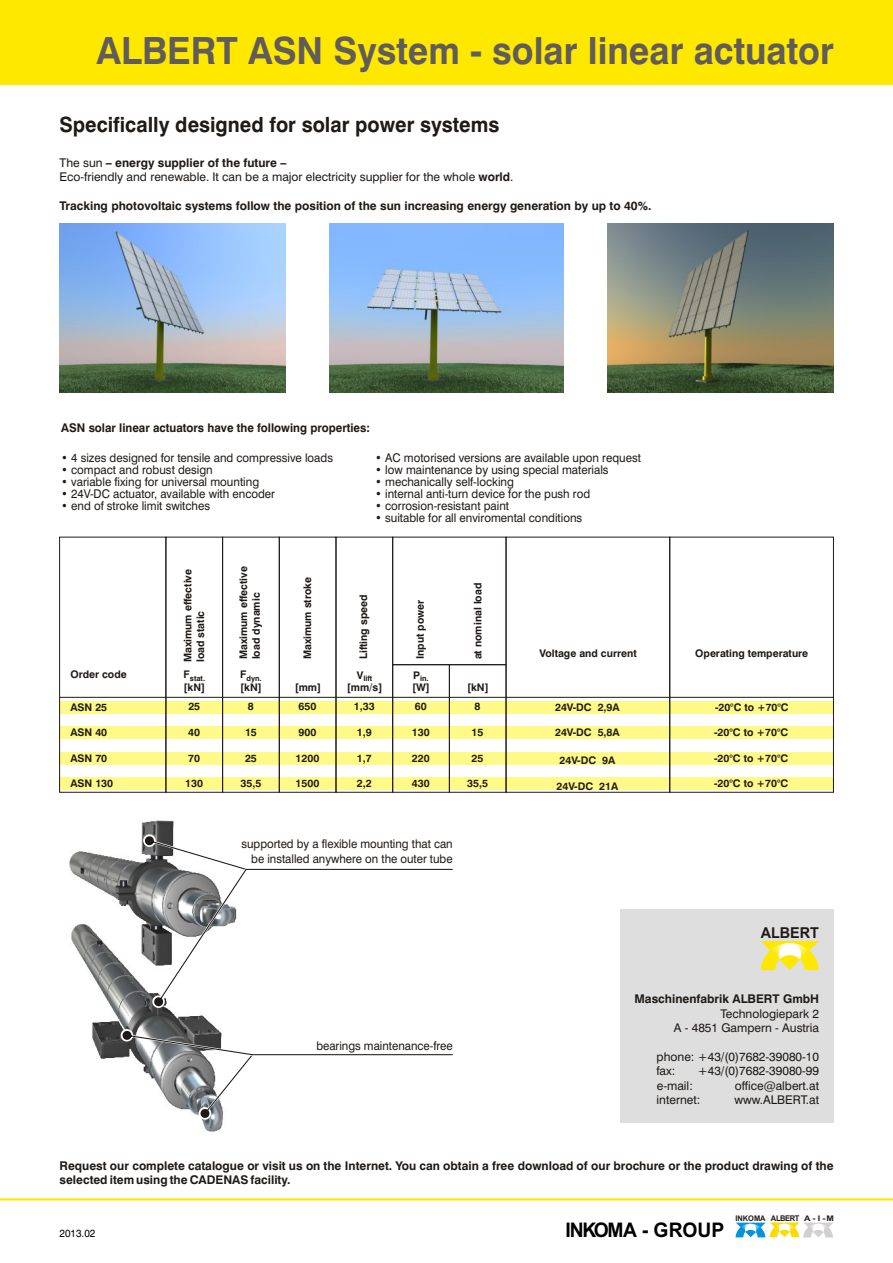
<style>
.page{position:relative;width:893px;height:1263px;background:#fff}
.page>*{position:absolute;margin:0;border:0;box-sizing:border-box;transform-origin:0 0}
.t1{font:700 37.5px "Swiss 721 BT";color:#615c5c;scale:.96 1}
.t2{font:700 21px "Swiss 721 BT";color:#1f1a17;scale:.96 1}
.t3{font:700 20.1px "Arial";letter-spacing:-.02em;color:#000;scale:.96 1}
.t4{font:700 15px "Arial";color:#1f1a17;scale:.96 1}
.t5{font:12px "Swiss 721 BT";color:#1f1a17;scale:.96 1}
.t6{font:700 12px/14.4px "Swiss 721 BT";color:#1f1a17}
.t7{font:12px/14.4px "Swiss 721 BT";color:#1f1a17}
.t8{font:12px/14.4px "Swiss 721 BT";color:#1f1a17;text-align:right;scale:.95 1}
.t9{font:700 12px "Swiss 721 BT";color:#1f1a17;scale:.96 1}
.t10{font:700 10.5px/12.6px "Swiss 721 BT";color:#1f1a17}
.t11{font:10.5px "Swiss 721 BT";color:#000;scale:.96 1}
.t12{font:700 7.8px "Arial";color:#1f1a17;scale:.96 1}
.t13{font:700 7.5px "Swiss 721 BT";color:#1f1a17}
.s1{font-weight:700}
.s2{font-size:7.95px}
</style>
<div class="page">
<img style="left:608px;top:224px;width:225px;height:169px">
<img style="left:60px;top:224px;width:225px;height:169px">
<img style="left:329px;top:224px;width:235px;height:169px">
<img style="left:69px;top:820px;width:154px;height:312px">
<svg style="left:121px;top:1029px;width:332px;height:91px"></svg>
<svg style="left:143px;top:834px;width:310px;height:174px"></svg>
<svg style="left:735px;top:1222px;width:98px;height:15px"></svg>
<div style="left:0;top:0;width:893px;height:85px;background:#ffe800"></div>
<hr style="left:0;top:1198px;width:893px;height:2px;background:#ffe800">
<div style="left:60px;top:701px;width:773px;height:12px;background:#fffa87"></div>
<div style="left:60px;top:726px;width:773px;height:13px;background:#fffa87"></div>
<div style="left:60px;top:752px;width:773px;height:12px;background:#fffa87"></div>
<div style="left:60px;top:777px;width:773px;height:13px;background:#fffa87"></div>
<hr style="left:60px;top:697px;width:773px;height:1px;background:#1f1a17">
<div style="left:59px;top:537px;width:107px;height:256px;border:1px solid #1f1a17"></div>
<div style="left:506px;top:537px;width:164px;height:256px;border:1px solid #1f1a17"></div>
<div style="left:222px;top:537px;width:58px;height:256px;border:1px solid #1f1a17"></div>
<div style="left:279px;top:537px;width:57px;height:256px;border:1px solid #1f1a17"></div>
<div style="left:336px;top:537px;width:57px;height:256px;border:1px solid #1f1a17"></div>
<div style="left:392px;top:537px;width:114px;height:128px;border:1px solid #1f1a17"></div>
<div style="left:392px;top:664px;width:58px;height:129px;border:1px solid #1f1a17"></div>
<div style="left:449px;top:664px;width:57px;height:129px;border:1px solid #1f1a17"></div>
<div style="left:669px;top:537px;width:165px;height:256px;border:1px solid #1f1a17"></div>
<div style="left:620px;top:909px;width:213px;height:213px;background:#dedede"></div>
<svg style="left:761px;top:941px;width:58px;height:29px"></svg>
<h1 class="t1" style="left:96px;top:35px;width:770px">ALBERT ASN System - solar linear actuator</h1>
<h2 class="t2" style="left:60px;top:116px;width:460px">Specifically designed for solar power systems</h2>
<p class="t7" style="left:60px;top:156px;width:456px">The sun <span class="s1">– energy supplier of the future –<br></span>Eco-friendly and renewable. It can be a major electricity supplier for the whole <span class="s1">world</span>.</p>
<p class="t6" style="left:60px;top:200px;width:593px">Tracking photovoltaic systems follow the position of the sun increasing energy generation by up to 40%.</p>
<p class="t9" style="left:61px;top:422px;width:323px">ASN solar linear actuators have the following properties:</p>
<p class="t5" style="left:61px;top:452px;width:285px">• 4 sizes designed for tensile and compressive loads</p>
<p class="t5" style="left:61px;top:464px;width:159px">• compact and robust design</p>
<p class="t5" style="left:61px;top:476px;width:208px">• variable fixing for universal mounting</p>
<p class="t5" style="left:61px;top:488px;width:224px">• 24V-DC actuator, available with encoder</p>
<p class="t5" style="left:61px;top:500px;width:157px">• end of stroke limit switches</p>
<p class="t5" style="left:375px;top:452px;width:278px">• AC motorised versions are available upon request</p>
<p class="t5" style="left:375px;top:464px;width:245px">• low maintenance by using special materials</p>
<p class="t5" style="left:375px;top:476px;width:146px">• mechanically self-locking</p>
<p class="t5" style="left:375px;top:488px;width:226px">• internal anti-turn device for the push rod</p>
<p class="t5" style="left:375px;top:500px;width:141px">• corrosion-resistant paint</p>
<p class="t5" style="left:375px;top:512px;width:217px">• suitable for all enviromental conditions</p>
<p class="t10" style="left:183px;top:662px;width:95px;rotate:-90deg">Maximum effective load static</p>
<p class="t10" style="left:238px;top:659px;width:95px;rotate:-90deg">Maximum effective load dynamic</p>
<p class="t10" style="left:302px;top:659px;width:84px;rotate:-90deg">Maximum stroke</p>
<p class="t10" style="left:70px;top:669px;width:58px">Order code</p>
<p class="t13" style="left:184px;top:675px;width:23px"><sup>F</sup>stat.</p>
<p class="t10" style="left:184px;top:682px;width:23px">[kN]</p>
<p class="t13" style="left:240px;top:675px;width:23px"><sup>F</sup>dyn.</p>
<p class="t10" style="left:240px;top:682px;width:23px">[kN]</p>
<p class="t10" style="left:295px;top:682px;width:28px">[mm]</p>
<p class="t10" style="left:358px;top:659px;width:66px;rotate:-90deg">Lifting speed</p>
<p class="t10" style="left:415px;top:659px;width:61px;rotate:-90deg">Input power</p>
<p class="t10" style="left:472px;top:659px;width:78px;rotate:-90deg">at nominal load</p>
<p class="t13" style="left:357px;top:675px;width:17px"><sup>V</sup>lift</p>
<p class="t10" style="left:347px;top:682px;width:37px">[mm/s]</p>
<p class="t13" style="left:413px;top:675px;width:17px"><sup>P</sup>in.</p>
<p class="t10" style="left:412px;top:682px;width:19px">[W]</p>
<p class="t10" style="left:467px;top:682px;width:23px">[kN]</p>
<p class="t10" style="left:70px;top:702px;width:38px">ASN 25</p>
<p class="t10" style="left:70px;top:727px;width:38px">ASN 40</p>
<p class="t10" style="left:70px;top:753px;width:38px">ASN 70</p>
<p class="t10" style="left:70px;top:778px;width:44px">ASN 130</p>
<p class="t10" style="left:188px;top:701px;width:13px">25</p>
<p class="t10" style="left:188px;top:727px;width:13px">40</p>
<p class="t10" style="left:188px;top:753px;width:13px">70</p>
<p class="t10" style="left:185px;top:778px;width:19px">130</p>
<p class="t10" style="left:248px;top:701px;width:7px">8</p>
<p class="t10" style="left:245px;top:726px;width:13px">15</p>
<p class="t10" style="left:245px;top:753px;width:13px">25</p>
<p class="t10" style="left:241px;top:778px;width:22px">35,5</p>
<p class="t10" style="left:299px;top:701px;width:19px">650</p>
<p class="t10" style="left:354px;top:701px;width:22px">1,33</p>
<p class="t10" style="left:415px;top:701px;width:13px">60</p>
<p class="t10" style="left:474px;top:701px;width:7px">8</p>
<p class="t10" style="left:299px;top:727px;width:19px">900</p>
<p class="t10" style="left:357px;top:727px;width:16px">1,9</p>
<p class="t10" style="left:412px;top:727px;width:19px">130</p>
<p class="t10" style="left:472px;top:727px;width:13px">15</p>
<p class="t10" style="left:296px;top:753px;width:25px">1200</p>
<p class="t10" style="left:296px;top:778px;width:25px">1500</p>
<p class="t10" style="left:357px;top:753px;width:16px">1,7</p>
<p class="t10" style="left:357px;top:778px;width:16px">2,2</p>
<p class="t10" style="left:472px;top:753px;width:13px">25</p>
<p class="t10" style="left:467px;top:778px;width:22px">35,5</p>
<p class="t10" style="left:412px;top:753px;width:19px">220</p>
<p class="t10" style="left:412px;top:778px;width:19px">430</p>
<p class="t8" style="left:241px;top:838px;width:224px">supported by a flexible mounting that can be installed anywhere on the outer tube</p>
<p class="t8" style="left:316px;top:1039px;width:145px">bearings maintenance-free</p>
<p class="t10" style="left:539px;top:648px;width:99px">Voltage and current</p>
<p class="t10" style="left:695px;top:648px;width:114px">Operating temperature</p>
<p class="t10" style="left:555px;top:702px;width:66px">24V-DC 2,9A</p>
<p class="t10" style="left:715px;top:702px;width:75px">-20°C to +70°C</p>
<p class="t10" style="left:555px;top:727px;width:66px">24V-DC 5,8A</p>
<p class="t10" style="left:714px;top:727px;width:76px">-20°C to +70°C</p>
<p class="t10" style="left:559px;top:755px;width:57px">24V-DC 9A</p>
<p class="t10" style="left:556px;top:780px;width:63px">24V-DC 21A</p>
<p class="t10" style="left:714px;top:753px;width:76px">-20°C to +70°C</p>
<p class="t10" style="left:714px;top:778px;width:76px">-20°C to +70°C</p>
<p class="t4" style="left:761px;top:927px;width:62px">ALBERT</p>
<p class="t6" style="left:634px;top:993px;width:186px">Maschinenfabrik ALBERT GmbH</p>
<p class="t7" style="left:674px;top:1007px;width:147px;text-align:right">Technologiepark 2<br>A - 4851 Gampern - Austria</p>
<p class="t7" style="left:656px;top:1050px;width:164px">phone: +43/(0)7682-39080-10 fax:</p>
<p class="t7" style="left:698px;top:1065px;width:123px">+43/(0)7682-39080-99</p>
<p class="t7" style="left:657px;top:1079px;width:38px">e-mail:</p>
<p class="t7" style="left:735px;top:1079px;width:86px">office@albert.at</p>
<p class="t7" style="left:657px;top:1094px;width:45px">internet:</p>
<p class="t7" style="left:734px;top:1094px;width:86px">www.ALBERT.at</p>
<p class="t6" style="left:60px;top:1159px;width:775px">Request our complete catalogue or visit us on the Internet. You can obtain a free download of our brochure or the product drawing of the selected item using the CADENAS facility.</p>
<p class="t11" style="left:60px;top:1229px;width:39px">2013.02</p>
<h3 class="t3" style="left:566px;top:1222px;width:167px">INKOMA - GROUP</h3>
<p class="t12" style="left:735px;top:1215px;width:104px">INKOMA <span class="s2">ALBERT</span> A - I -M</p>
</div>
